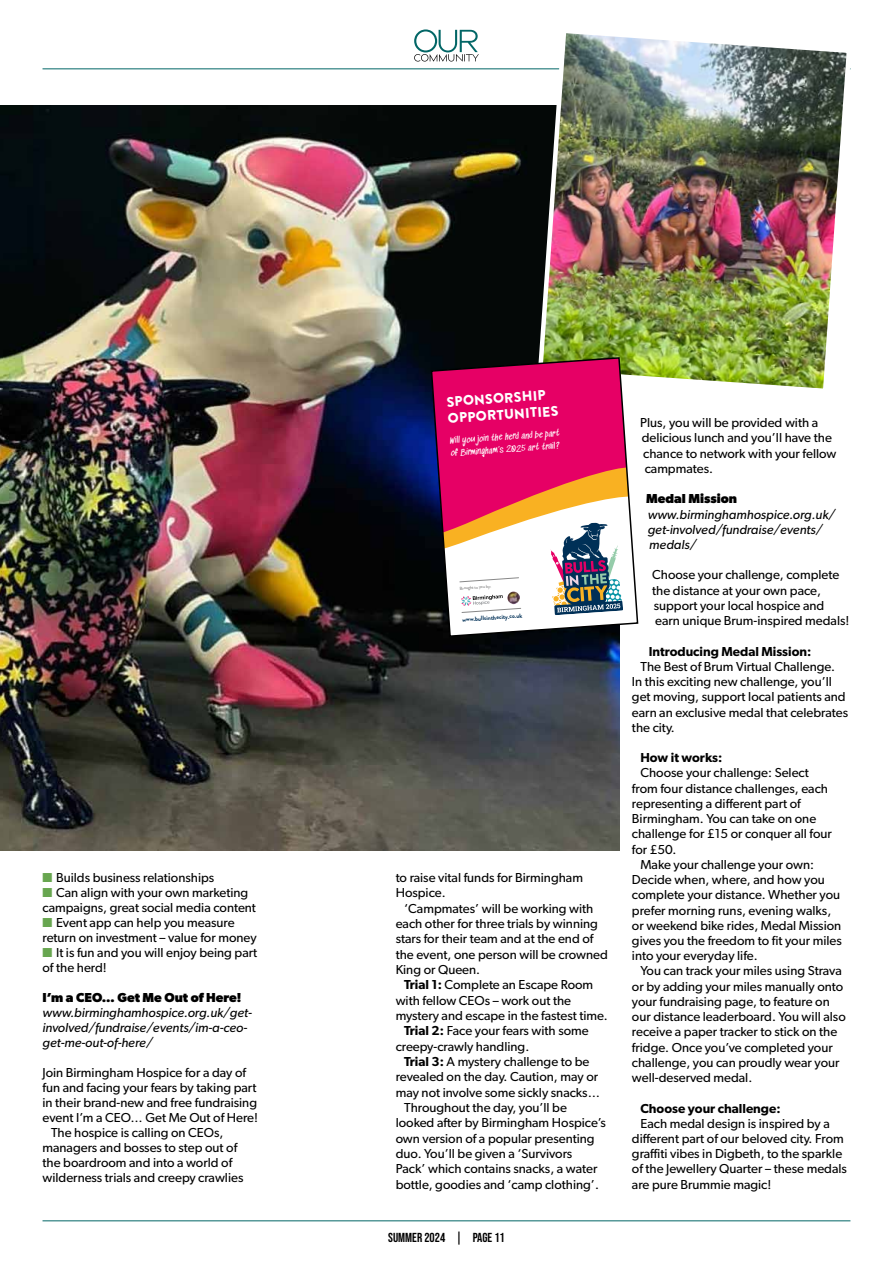
<style>
.page{position:relative;width:893px;height:1263px;background:#fff}
.page>*{position:absolute;margin:0;border:0;box-sizing:border-box;transform-origin:0 0}
.t1{font:900 13.8px/16.6px "Brandon Grotesque";color:#fff}
.t2{font:13.05px/15.3px "Gibson";color:#000}
.t3{font:italic 13.05px/15px "Gibson";color:#000}
.t4{font:600 13.05px "Gibson";color:#000}
.t5{font:700 13.05px "Gibson";color:#000}
.t6{font:13.05px "Bebas Neue";color:#000}
.t7{font:8.25px/12.5px "Sedgwick Ave";color:#fff}
.t8{font:700 6.15px "Brandon Grotesque";color:#003057}
.t9{font:500 4.35px "Brandon Grotesque";color:#878787}
.s1{color:#68a650}
.s2{font-weight:600}
</style>
<div class="page">
<hr style="left:43px;top:1220px;width:807px;height:1px;background:#026666">
<hr style="left:43px;top:68px;width:807px;height:1px;background:#026666">
<svg style="left:414px;top:29px;width:65px;height:33px"></svg>
<img style="left:0;top:105px;width:619px;height:745px">
<img style="left:535px;top:33px;width:316px;height:356px">
<svg style="left:430px;top:356px;width:209px;height:282px"></svg>
<p class="t2" style="left:43px;top:869px;width:173px"><span class="s1">■</span> Builds business relationships</p>
<p class="t2" style="left:43px;top:884px;width:215px"><span class="s1">■</span> Can align with your own marketing campaigns, great social media content</p>
<p class="t2" style="left:43px;top:914px;width:216px"><span class="s1">■</span> Event app can help you measure return on investment – value for money</p>
<p class="t2" style="left:43px;top:944px;width:216px"><span class="s1">■</span> It is fun and you will enjoy being part of the herd!</p>
<p class="t5" style="left:43px;top:989px;width:200px">I’m a CEO… Get Me Out of Here!</p>
<p class="t3" style="left:43px;top:1004px;width:211px">www.birminghamhospice.org.uk/get&shy;involved/fundraise/events/im-a-ceo&shy;get-me-out-of-here/</p>
<p class="t2" style="left:43px;top:1064px;width:205px">Join Birmingham Hospice for a day of</p>
<p class="t2" style="left:43px;top:1079px;width:215px">fun and facing your fears by taking part</p>
<p class="t2" style="left:43px;top:1094px;width:216px">in their brand-new and free fundraising</p>
<p class="t2" style="left:43px;top:1109px;width:217px">event I’m a CEO… Get Me Out of Here!</p>
<p class="t2" style="left:51px;top:1124px;width:174px">The hospice is calling on CEOs,</p>
<p class="t2" style="left:43px;top:1139px;width:196px">managers and bosses to step out of</p>
<p class="t2" style="left:43px;top:1154px;width:191px">the boardroom and into a world of</p>
<p class="t2" style="left:43px;top:1169px;width:202px">wilderness trials and creepy crawlies</p>
<p class="t1" style="left:446px;top:394px;width:112px;rotate:-4deg">SPONSORSHIP<br>OPPORTUNITIES</p>
<p class="t7" style="left:450px;top:435px;width:111px;rotate:-4deg">Will you join the herd and be part of Birmingham’s 2025 art trail?</p>
<p class="t9" style="left:460px;top:585px;width:33px;rotate:-4deg">Brought to you by:</p>
<p class="t8" style="left:462px;top:615px;width:62px;rotate:-4deg">www.bullsinthecity.co.uk</p>
<p class="t2" style="left:396px;top:870px;width:189px">to raise vital funds for Birmingham<br>Hospice.</p>
<p class="t2" style="left:396px;top:900px;width:214px;text-indent:9px">‘Campmates’ will be working with each other for three trials by winning stars for their team and at the end of the event, one person will be crowned<br>King or Queen.</p>
<p class="t2" style="left:404px;top:977px;width:191px"><span class="s2">Trial 1:</span> Complete an Escape Room</p>
<p class="t2" style="left:396px;top:992px;width:177px">with fellow CEOs – work out the</p>
<p class="t2" style="left:396px;top:1008px;width:214px">mystery and escape in the fastest time.</p>
<p class="t2" style="left:404px;top:1023px;width:186px"><span class="s2">Trial 2:</span> Face your fears with some</p>
<p class="t2" style="left:396px;top:1038px;width:135px">creepy-crawly handling.</p>
<p class="t2" style="left:404px;top:1054px;width:187px"><span class="s2">Trial 3:</span> A mystery challenge to be</p>
<p class="t2" style="left:396px;top:1069px;width:204px">revealed on the day. Caution, may or</p>
<p class="t2" style="left:396px;top:1084px;width:206px">may not involve some sickly snacks…</p>
<p class="t2" style="left:404px;top:1099px;width:164px">Throughout the day, you’ll be</p>
<p class="t2" style="left:396px;top:1115px;width:212px">looked after by Birmingham Hospice’s</p>
<p class="t2" style="left:396px;top:1130px;width:200px">own version of a popular presenting</p>
<p class="t2" style="left:396px;top:1145px;width:178px">duo. You’ll be given a ‘Survivors</p>
<p class="t2" style="left:396px;top:1161px;width:203px">Pack’ which contains snacks, a water</p>
<p class="t2" style="left:396px;top:1176px;width:205px">bottle, goodies and ‘camp clothing’.</p>
<p class="t6" style="left:388px;top:1230px;width:118px">SUMMER 2024 | PAGE 11</p>
<p class="t2" style="left:640px;top:415px;width:198px">Plus, you will be provided with a delicious lunch and you’ll have the chance to network with your fellow campmates.</p>
<p class="t5" style="left:646px;top:491px;width:92px">Medal Mission</p>
<p class="t3" style="left:648px;top:506px;width:189px">www.birminghamhospice.org.uk/ get-involved/fundraise/events/ medals/</p>
<p class="t2" style="left:652px;top:567px;width:199px">Choose your challenge, complete the distance at your own pace, support your local hospice and earn unique Brum-inspired medals!</p>
<p class="t4" style="left:649px;top:643px;width:164px">Introducing Medal Mission:</p>
<p class="t2" style="left:632px;top:658px;width:218px;text-indent:9px">The Best of Brum Virtual Challenge.<br>In this exciting new challenge, you’ll get moving, support local patients and earn an exclusive medal that celebrates the city.</p>
<p class="t4" style="left:640px;top:750px;width:83px">How it works:</p>
<p class="t2" style="left:632px;top:765px;width:202px;text-indent:9px">Choose your challenge: Select from four distance challenges, each representing a different part of<br>Birmingham. You can take on one challenge for £15 or conquer all four for £50.</p>
<p class="t2" style="left:632px;top:856px;width:211px;text-indent:9px">Make your challenge your own:<br>Decide when, where, and how you complete your distance. Whether you prefer morning runs, evening walks, or weekend bike rides, Medal Mission gives you the freedom to fit your miles into your everyday life.</p>
<p class="t2" style="left:632px;top:963px;width:215px;text-indent:9px">You can track your miles using Strava or by adding your miles manually onto your fundraising page, to feature on our distance leaderboard. You will also receive a paper tracker to stick on the fridge. Once you’ve completed your challenge, you can proudly wear your well-deserved medal.</p>
<p class="t4" style="left:640px;top:1100px;width:142px">Choose your challenge:</p>
<p class="t2" style="left:632px;top:1115px;width:217px;text-indent:9px">Each medal design is inspired by a different part of our beloved city. From graffiti vibes in Digbeth, to the sparkle of the Jewellery Quarter – these medals are pure Brummie magic!</p>
</div>
